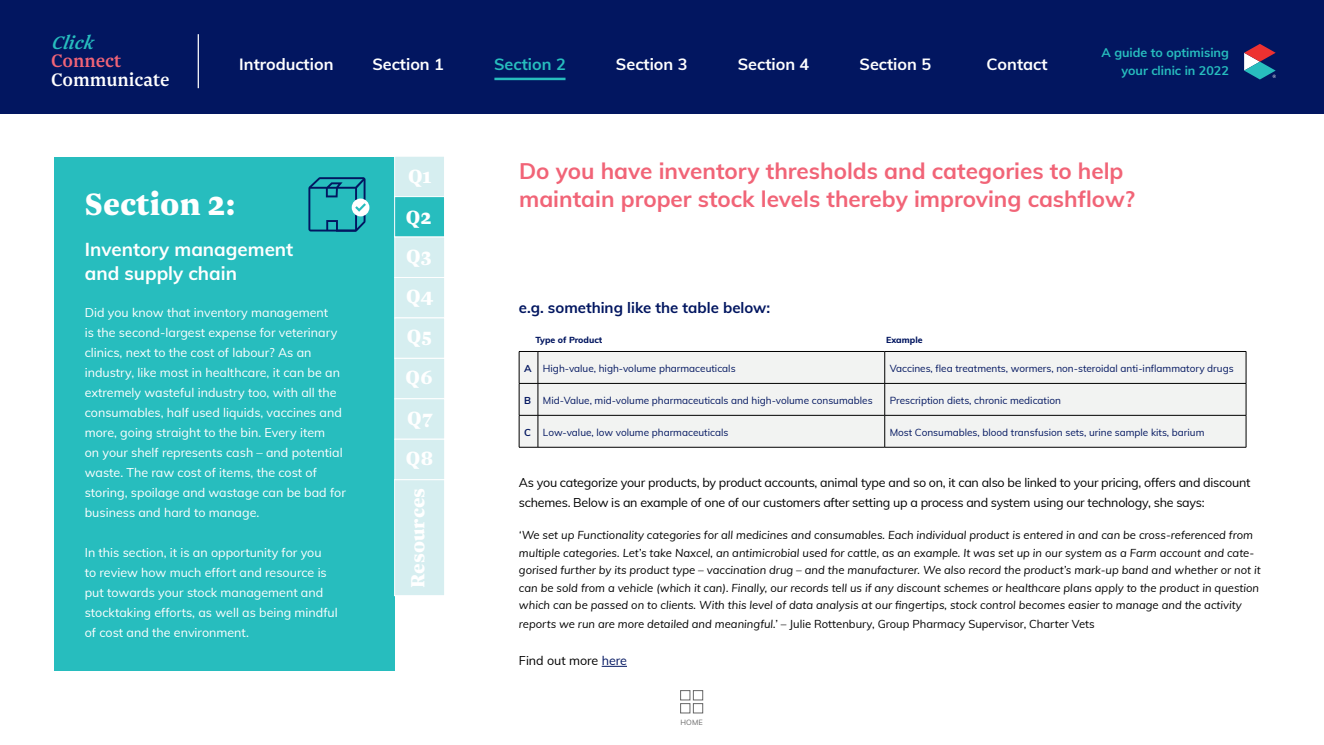
<style>
.page{position:relative;width:1324px;height:745px;background:#fff}
.page>*{position:absolute;margin:0;border:0;box-sizing:border-box;transform-origin:0 0}
.t1{font:900 36.25px "Newzald";color:#fff}
.t2{font:700 22.5px/28.8px "Muli";color:#f16477}
.t3{font:900 22.5px/40.2px "Newzald";color:#fff}
.t4{font:500 21.25px "Newzald";color:#fff}
.t5{font:500 21.25px "Newzald";color:#f16477}
.t6{font:italic 500 21.25px "Newzald";color:#27bdbe}
.t7{font:700 18.75px/23.8px "Muli";color:#fff}
.t8{font:700 16.25px "Muli";color:#fff}
.t9{font:700 16.25px "Muli";color:#27bdbe}
.t10{font:700 15px "Muli";color:#021660}
.t11{font:12.5px/20px "Muli";color:#fff}
.t12{font:12.5px/20px "Muli";letter-spacing:-.02em;color:#000}
.t13{font:700 12.5px/17.5px "Muli";color:#27bdbe;text-align:right}
.t14{font:12.5px "Muli";color:#000}
.t15{font:italic 11.25px/17.5px "Muli";color:#000}
.t16{font:11.25px "Muli";color:#000}
.t17{font:10px "Muli";color:#021660}
.t18{font:800 8.75px "Muli";color:#021660}
.t19{font:7.38px "Muli";color:#676767}
.s1{font-weight:700}
.s2{font-style:italic}
.s3{color:#021660}
</style>
<div class="page">
<div style="left:0;top:0;width:1323px;height:113px;background:#021660"></div>
<svg style="left:1244px;top:44px;width:31px;height:35px"></svg>
<hr style="left:198px;top:34px;width:1px;height:54px;background:#fff">
<hr style="left:494px;top:78px;width:71px;height:2px;background:#27bdbe">
<div style="left:680px;top:690px;width:10px;height:9px;border:1px solid #676767"></div>
<div style="left:680px;top:703px;width:10px;height:9px;border:1px solid #676767"></div>
<div style="left:693px;top:690px;width:10px;height:9px;border:1px solid #676767"></div>
<div style="left:693px;top:703px;width:10px;height:9px;border:1px solid #676767"></div>
<div style="left:54px;top:156px;width:340px;height:514px;background:#27bdbe"></div>
<svg style="left:308px;top:177px;width:61px;height:54px"></svg>
<svg style="left:601px;top:665px;width:26px;height:1px"></svg>
<div style="left:520px;top:352px;width:725px;height:95px;background:#f2f3f2"></div>
<svg style="left:520px;top:351px;width:17px;height:1px"></svg>
<hr style="left:519px;top:351px;width:1px;height:32px;background:#000">
<hr style="left:538px;top:351px;width:346px;height:1px;background:#000">
<hr style="left:537px;top:351px;width:1px;height:32px;background:#000">
<hr style="left:884px;top:351px;width:362px;height:1px;background:#000">
<hr style="left:884px;top:351px;width:1px;height:32px;background:#000">
<hr style="left:1245px;top:351px;width:1px;height:32px;background:#000">
<svg style="left:520px;top:383px;width:17px;height:1px"></svg>
<hr style="left:519px;top:383px;width:1px;height:32px;background:#000">
<hr style="left:538px;top:383px;width:346px;height:1px;background:#000">
<hr style="left:537px;top:383px;width:1px;height:32px;background:#000">
<hr style="left:884px;top:383px;width:362px;height:1px;background:#000">
<hr style="left:884px;top:383px;width:1px;height:32px;background:#000">
<hr style="left:1245px;top:383px;width:1px;height:32px;background:#000">
<svg style="left:520px;top:415px;width:17px;height:1px"></svg>
<hr style="left:519px;top:415px;width:1px;height:32px;background:#000">
<hr style="left:538px;top:415px;width:346px;height:1px;background:#000">
<hr style="left:537px;top:415px;width:1px;height:32px;background:#000">
<hr style="left:884px;top:415px;width:362px;height:1px;background:#000">
<hr style="left:884px;top:415px;width:1px;height:32px;background:#000">
<hr style="left:1245px;top:415px;width:1px;height:32px;background:#000">
<svg style="left:519px;top:447px;width:19px;height:1px"></svg>
<hr style="left:538px;top:447px;width:346px;height:1px;background:#000">
<hr style="left:884px;top:447px;width:362px;height:1px;background:#000">
<div style="left:394px;top:156px;width:51px;height:41px;background:#d6eef0;border:1px solid #fff"></div>
<div style="left:394px;top:196px;width:51px;height:41px;background:#27bdbe;border:1px solid #fff"></div>
<div style="left:394px;top:236px;width:51px;height:41px;background:#d6eef0;border:1px solid #fff"></div>
<div style="left:394px;top:277px;width:51px;height:41px;background:#d6eef0;border:1px solid #fff"></div>
<div style="left:394px;top:317px;width:51px;height:41px;background:#d6eef0;border:1px solid #fff"></div>
<div style="left:394px;top:479px;width:51px;height:116px;background:#d6eef0;border:1px solid #fff"></div>
<div style="left:394px;top:358px;width:51px;height:41px;background:#d6eef0;border:1px solid #fff"></div>
<div style="left:394px;top:398px;width:51px;height:41px;background:#d6eef0;border:1px solid #fff"></div>
<div style="left:394px;top:438px;width:51px;height:41px;background:#d6eef0;border:1px solid #fff"></div>
<h3 class="t6" style="left:51px;top:29px;width:49px">Click</h3>
<h3 class="t5" style="left:51px;top:48px;width:72px">Connect</h3>
<h3 class="t4" style="left:51px;top:66px;width:120px">Communicate</h3>
<h3 class="t8" style="left:239px;top:52px;width:96px">Introduction</h3>
<h3 class="t8" style="left:372px;top:52px;width:73px">Section 1</h3>
<h3 class="t9" style="left:494px;top:52px;width:73px">Section 2</h3>
<h3 class="t8" style="left:616px;top:52px;width:73px">Section 3</h3>
<h3 class="t8" style="left:737px;top:52px;width:73px">Section 4</h3>
<h3 class="t8" style="left:859px;top:52px;width:73px">Section 5</h3>
<h3 class="t8" style="left:986px;top:52px;width:62px">Contact</h3>
<p class="t13" style="left:1101px;top:43px;width:129px">A guide to optimising your clinic in 2022</p>
<h1 class="t1" style="left:85px;top:179px;width:153px">Section 2:</h1>
<h3 class="t7" style="left:85px;top:236px;width:210px">Inventory management and supply chain</h3>
<p class="t11" style="left:85px;top:301px;width:262px">Did you know that inventory management<br>is the second-largest expense for veterinary clinics, next to the cost of labour? As an industry, like most in healthcare, it can be an extremely wasteful industry too, with all the consumables, half used liquids, vaccines and more, going straight to the bin. Every item<br>on your shelf represents cash – and potential waste. The raw cost of items, the cost of storing, spoilage and wastage can be bad for business and hard to manage.</p>
<p class="t11" style="left:85px;top:541px;width:254px">In this section, it is an opportunity for you<br>to review how much effort and resource is put towards your stock management and stocktaking efforts, as well as being mindful of cost and the environment.</p>
<h2 class="t3" style="left:408px;top:155px;width:25px">Q1</h2>
<h2 class="t3" style="left:406px;top:197px;width:27px;line-height:38.6px">Q2<br>Q3</h2>
<h2 class="t3" style="left:406px;top:275px;width:29px">Q4<br>Q5</h2>
<h2 class="t3" style="left:405px;top:355px;width:29px">Q6</h2>
<h2 class="t3" style="left:406px;top:396px;width:29px">Q7<br>Q8</h2>
<h2 class="t3" style="left:396px;top:587px;width:101px;rotate:-90deg">Resources</h2>
<h2 class="t2" style="left:519px;top:155px;width:617px">Do you have inventory thresholds and categories to help maintain proper stock levels thereby improving cashflow?</h2>
<h3 class="t10" style="left:519px;top:296px;width:253px">e.g. something like the table below:</h3>
<p class="t18" style="left:535px;top:333px;width:68px">Type of Product</p>
<p class="t18" style="left:886px;top:333px;width:38px">Example</p>
<p class="t17" style="left:524px;top:361px;width:213px"><span class="s1">A</span> High-value, high-volume pharmaceuticals</p>
<p class="t17" style="left:889px;top:361px;width:345px">Vaccines, flea treatments, wormers, non-steroidal anti-inflammatory drugs</p>
<p class="t17" style="left:524px;top:393px;width:350px"><span class="s1">B</span> Mid-Value, mid-volume pharmaceuticals and high-volume consumables</p>
<p class="t17" style="left:889px;top:393px;width:173px">Prescription diets, chronic medication</p>
<p class="t17" style="left:524px;top:425px;width:206px"><span class="s1">C</span> Low-value, low volume pharmaceuticals</p>
<p class="t17" style="left:889px;top:425px;width:316px">Most Consumables, blood transfusion sets, urine sample kits, barium</p>
<p class="t12" style="left:519px;top:472px;width:733px">As you categorize your products, by product accounts, animal type and so on, it can also be linked to your pricing, offers and discount schemes. Below is an example of one of our customers after setting up a process and system using our technology, she says:</p>
<p class="t15" style="left:519px;top:525px;width:743px">‘We set up Functionality categories for all medicines and consumables. Each individual product is entered in and can be cross-referenced from multiple categories. Let’s take Naxcel, an antimicrobial used for cattle, as an example. It was set up in our system as a Farm account and cate&shy;gorised further by its product type – vaccination drug – and the manufacturer. We also record the product’s mark-up band and whether or not it can be sold from a vehicle (which it can). Finally, our records tell us if any discount schemes or healthcare plans apply to the product in question which can be passed on to clients. With this level of data analysis at our fingertips, stock control becomes easier to manage and the activity</p>
<p class="t16" style="left:519px;top:615px;width:577px"><span class="s2">reports we run are more detailed and meaningful.’</span> – Julie Rottenbury, Group Pharmacy Supervisor, Charter Vets</p>
<p class="t14" style="left:519px;top:651px;width:109px">Find out more <span class="s3">here</span></p>
<p class="t19" style="left:680px;top:716px;width:24px">HOME</p>
</div>
